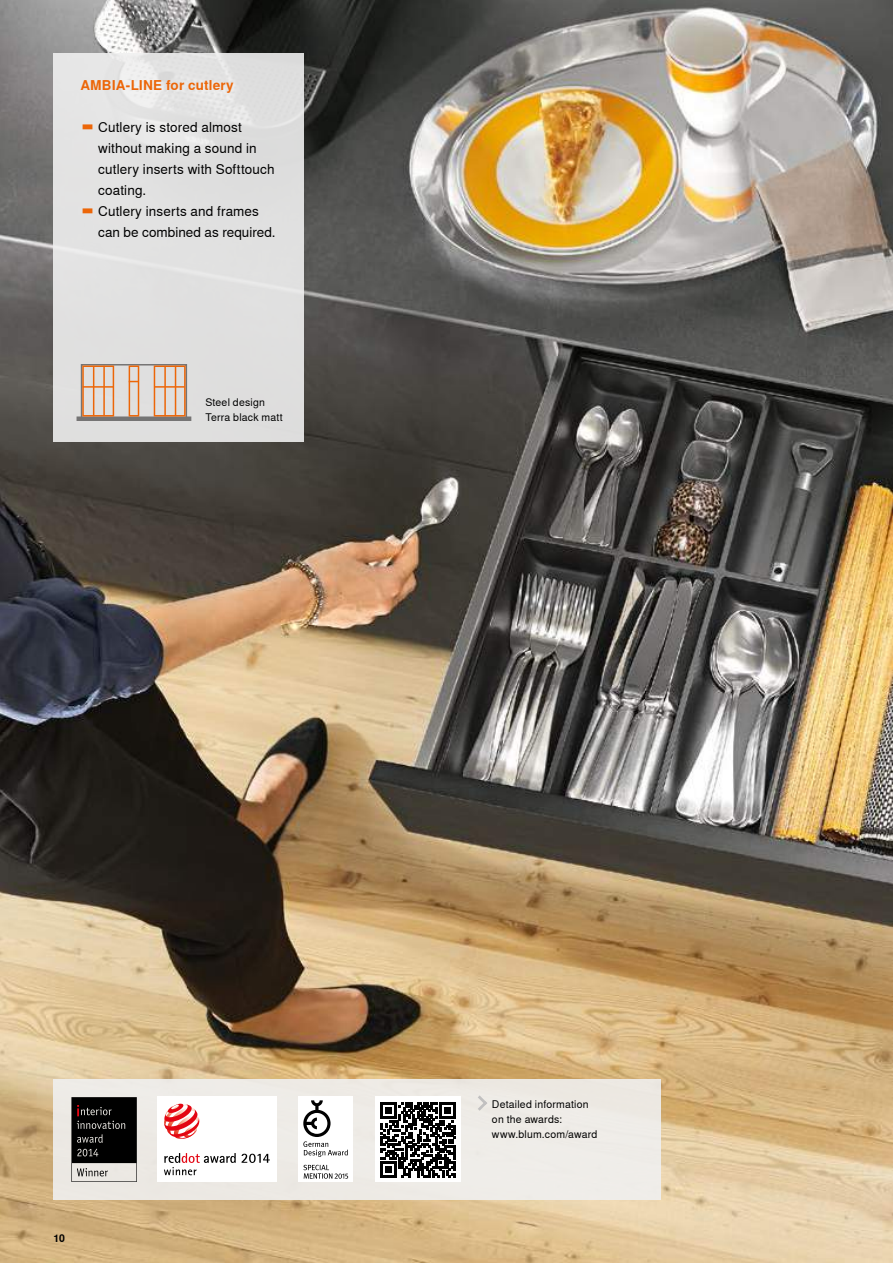
<style>
.page{position:relative;width:893px;height:1263px;background:#fff}
.page>*{position:absolute;margin:0;border:0;box-sizing:border-box;transform-origin:0 0}
.t1{font:13.5px "Nimbus Sans Global";letter-spacing:.01em;color:#000}
.t2{font:700 13.5px "Nimbus Sans Global";letter-spacing:.015em;color:#ec6608}
.t3{font:10.5px/15px "Nimbus Sans Global";letter-spacing:.02em;color:#000}
.t4{font:700 10.5px "Nimbus Sans Global";color:#000}
.s1{font-size:17.25px;color:#ec6608}
</style>
<div class="page">
<img style="left:0;top:0;width:893px;height:1263px">
<div style="left:54px;top:54px;width:250px;height:388px;background:#e0e0e0"></div>
<div style="left:81px;top:364px;width:106px;height:57px;border:2px solid #757474"></div>
<div style="left:77px;top:416px;width:114px;height:5px;background:#757474"></div>
<div style="left:129px;top:365px;width:10px;height:51px;border:2px solid #ec6608"></div>
<div style="left:82px;top:365px;width:32px;height:51px;border:2px solid #ec6608"></div>
<hr style="left:83px;top:386px;width:30px;height:2px;background:#ec6608">
<hr style="left:93px;top:366px;width:1px;height:50px;background:#ec6608">
<hr style="left:103px;top:366px;width:2px;height:50px;background:#ec6608">
<div style="left:154px;top:365px;width:32px;height:51px;border:2px solid #ec6608"></div>
<hr style="left:154px;top:386px;width:31px;height:2px;background:#ec6608">
<hr style="left:164px;top:366px;width:2px;height:50px;background:#ec6608">
<hr style="left:175px;top:366px;width:1px;height:50px;background:#ec6608">
<div style="left:54px;top:1079px;width:607px;height:121px;background:#eeebe7"></div>
<div style="left:376px;top:1097px;width:84px;height:85px;background:#fff"></div>
<svg style="left:381px;top:1102px;width:74px;height:75px"></svg>
<svg style="left:478px;top:1095px;width:9px;height:16px"></svg>
<div style="left:157px;top:1097px;width:120px;height:85px;background:#fff"></div>
<svg style="left:242px;top:1154px;width:28px;height:9px"></svg>
<svg style="left:164px;top:1104px;width:35px;height:35px"></svg>
<svg style="left:164px;top:1153px;width:72px;height:22px"></svg>
<svg style="left:71px;top:1097px;width:66px;height:85px"></svg>
<div style="left:299px;top:1097px;width:54px;height:85px;background:#fff"></div>
<svg style="left:303px;top:1165px;width:45px;height:14px"></svg>
<svg style="left:303px;top:1100px;width:45px;height:57px"></svg>
<p class="t2" style="left:80px;top:78px;width:155px">AMBIA-LINE for cutlery</p>
<p class="t1" style="left:80px;top:120px;width:163px"><span class="s1">▬</span> Cutlery is stored almost</p>
<p class="t1" style="left:98px;top:141px;width:160px">without making a sound in</p>
<p class="t1" style="left:98px;top:162px;width:178px">cutlery inserts with Softtouch</p>
<p class="t1" style="left:98px;top:183px;width:50px">coating.</p>
<p class="t1" style="left:80px;top:204px;width:180px"><span class="s1">▬</span> Cutlery inserts and frames</p>
<p class="t1" style="left:98px;top:225px;width:179px">can be combined as required.</p>
<p class="t3" style="left:205px;top:395px;width:79px">Steel design<br>Terra black matt</p>
<p class="t4" style="left:54px;top:1232px;width:13px">10</p>
<p class="t3" style="left:492px;top:1096px;width:107px">Detailed information on the awards: www.blum.com/award</p>
</div>
